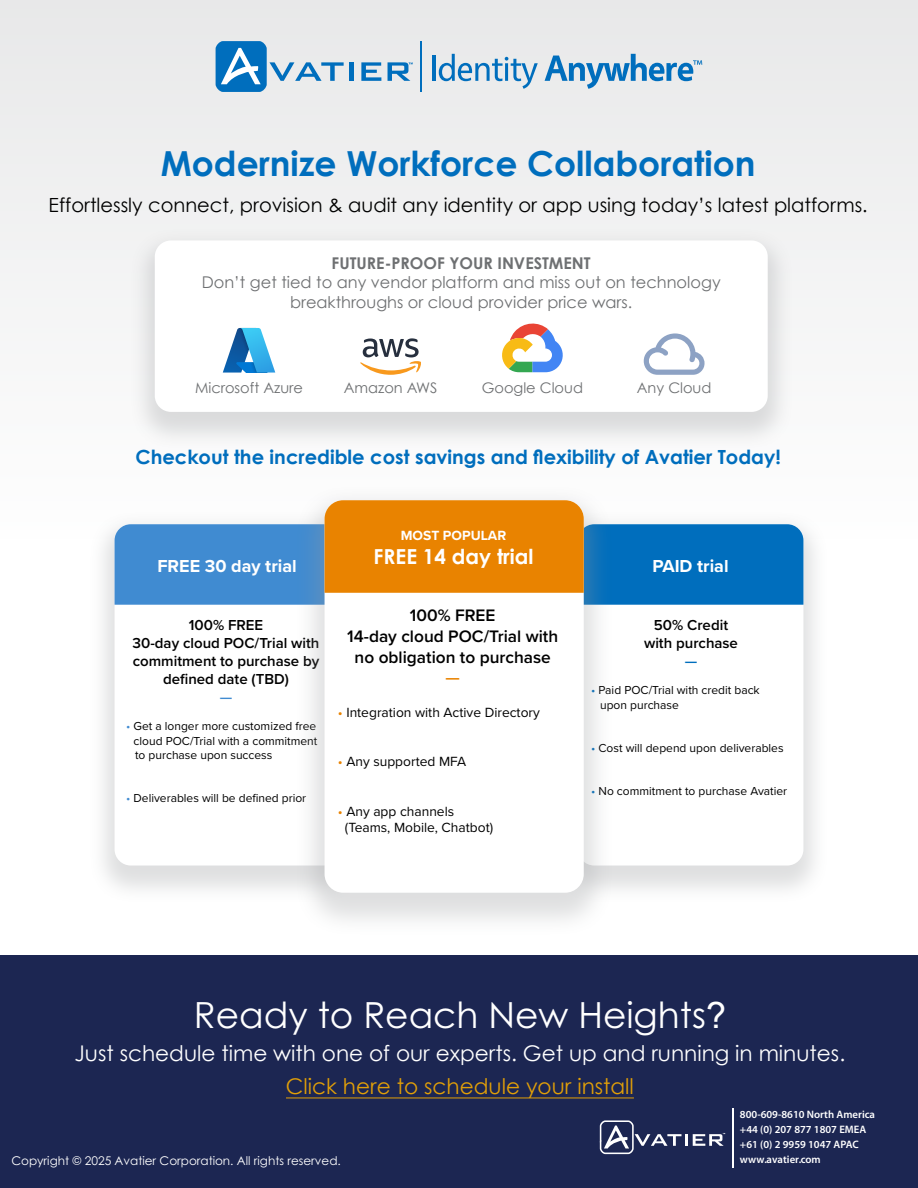
<style>
.page{position:relative;width:918px;height:1188px;background:#fff}
.page>*{position:absolute;margin:0;border:0;box-sizing:border-box;transform-origin:0 0}
.t1{font:36px "Century Gothic Pro";color:#fff}
.t2{font:700 34.5px "Century Gothic";color:#006ebd}
.t3{font:21.6px "Century Gothic";color:#fff}
.t4{font:21.6px "Century Gothic";color:#e19f08}
.t5{font:700 20.7px "Century Gothic";color:#fff}
.t6{font:19.5px "Century Gothic";color:#000}
.t7{font:700 19.5px "Century Gothic";color:#006ebd}
.t8{font:700 18px "Proxima Nova";color:#fff}
.t9{font:600 17.25px/20.7px "Proxima Nova";color:#000;text-align:center}
.t10{font:600 17.25px "Proxima Nova";color:#e98300}
.t11{font:16.2px/19.5px "Century Gothic";color:#6e7072;text-align:center}
.t12{font:700 16.2px "Century Gothic";color:#6e7072}
.t13{font:600 15px/18px "Proxima Nova";color:#000;text-align:center}
.t14{font:600 15px "Proxima Nova";color:#006ebd}
.t15{font:600 15px "Proxima Nova";color:#408bd1}
.t16{font:14.55px "Century Gothic";color:#6e7072}
.t17{font:13.8px/16.5px "Proxima Nova";color:#000}
.t18{font:700 13.8px "Proxima Nova";color:#fff}
.t19{font:12px/14.4px "Proxima Nova";color:#000}
.t20{font:12px "Century Gothic Pro";color:#fff}
.t21{font:600 10.8px/15px "Myriad Pro";color:#fff}
.s1{color:#408bd1}
.s2{color:#e98300}
.s3{color:#006ebd}
.s4{font-family:"Century Gothic"}
.s5{font-family:"Arial"}
</style>
<div class="page">
<div style="left:0;top:955px;width:918px;height:233px;background:#1c2652"></div>
<div style="left:0;top:0;width:917px;height:543px;background:linear-gradient(to right,#f0f1f1,#f0f0f1)"></div>
<div style="left:129px;top:227px;width:664px;height:223px;background:#97999c;opacity:.31"></div>
<div style="left:155px;top:240px;width:613px;height:172px;background:#fff;border-radius:16px"></div>
<svg style="left:223px;top:328px;width:52px;height:45px"></svg>
<svg style="left:360px;top:338px;width:61px;height:37px"></svg>
<svg style="left:502px;top:323px;width:61px;height:49px"></svg>
<svg style="left:644px;top:333px;width:61px;height:42px"></svg>
<hr style="left:286px;top:1098px;width:348px;height:1px;background:#e19f08">
<div style="left:89px;top:511px;width:277px;height:392px;background:#97999c;opacity:.31"></div>
<div style="left:115px;top:524px;width:225px;height:342px;background:#fff;border-radius:16px"></div>
<div style="left:553px;top:511px;width:276px;height:392px;background:#97999c;opacity:.31"></div>
<div style="left:578px;top:524px;width:225px;height:342px;background:#fff;border-radius:16px"></div>
<div style="left:295px;top:484px;width:319px;height:453px;background:#97999c;opacity:.31"></div>
<div style="left:325px;top:500px;width:259px;height:393px;background:#fff;border-radius:19px"></div>
<svg style="left:115px;top:500px;width:688px;height:105px"></svg>
<hr style="left:433px;top:56px;width:3px;height:25px;background:#006ebd">
<svg style="left:439px;top:54px;width:99px;height:35px;background:#b3cde0"></svg>
<svg style="left:545px;top:54px;width:157px;height:35px;background:#a2c4dd"></svg>
<svg style="left:216px;top:41px;width:128px;height:51px;background:#91bcda"></svg>
<hr style="left:349px;top:62px;width:4px;height:19px;background:#006ebd">
<svg style="left:361px;top:62px;width:20px;height:19px"></svg>
<svg style="left:388px;top:62px;width:25px;height:19px"></svg>
<hr style="left:420px;top:41px;width:1px;height:51px;background:#006ebd">
<hr style="left:733px;top:1108px;width:1px;height:60px;background:#fff">
<svg style="left:599px;top:1120px;width:126px;height:35px"></svg>
<h2 class="t2" style="left:161px;top:142px;width:596px">Modernize Workforce Collaboration</h2>
<h3 class="t6" style="left:49px;top:193px;width:821px">Effortlessly connect, provision &amp; audit any identity or app using today’s latest platforms.</h3>
<h3 class="t12" style="left:332px;top:253px;width:261px">FUTURE-PROOF YOUR INVESTMENT</h3>
<h3 class="t11" style="left:202px;top:273px;width:520px">Don’t get tied to any vendor platform and miss out on technology breakthroughs or cloud provider price wars.</h3>
<p class="t16" style="left:195px;top:379px;width:110px">Microsoft Azure</p>
<p class="t16" style="left:344px;top:379px;width:95px">Amazon AWS</p>
<p class="t16" style="left:482px;top:379px;width:103px">Google Cloud</p>
<p class="t16" style="left:637px;top:379px;width:76px">Any Cloud</p>
<h3 class="t7" style="left:135px;top:445px;width:647px">Checkout the incredible cost savings and flexibility of Avatier Today!</h3>
<p class="t18" style="left:401px;top:525px;width:107px">MOST POPULAR</p>
<h3 class="t5" style="left:374px;top:544px;width:161px">FREE 14 day trial</h3>
<h3 class="t8" style="left:157px;top:552px;width:141px">FREE 30 day trial</h3>
<h3 class="t8" style="left:652px;top:552px;width:78px">PAID trial</h3>
<p class="t13" style="left:133px;top:615px;width:188px">100% FREE<br>30-day cloud POC/Trial with commitment to purchase by defined date (TBD)</p>
<p class="t15" style="left:220px;top:685px;width:14px">—</p>
<p class="t19" style="left:134px;top:719px;width:185px;text-align:justify;text-indent:-8px"><span class="s1">•</span> Get a longer more customized free cloud POC/Trial with a commitment to purchase upon success</p>
<p class="t19" style="left:126px;top:791px;width:182px"><span class="s1">•</span> Deliverables will be defined prior</p>
<h3 class="t9" style="left:347px;top:605px;width:212px">100% FREE<br>14-day cloud POC/Trial with no obligation to purchase</h3>
<h3 class="t10" style="left:446px;top:665px;width:16px">—</h3>
<p class="t17" style="left:338px;top:703px;width:204px"><span class="s2">•</span> Integration with Active Directory</p>
<p class="t17" style="left:338px;top:753px;width:130px"><span class="s2">•</span> Any supported MFA</p>
<p class="t17" style="left:345px;top:802px;width:150px;text-indent:-7px"><span class="s2">•</span> Any app channels (Teams, Mobile, Chatbot)</p>
<p class="t13" style="left:644px;top:615px;width:95px">50% Credit with purchase</p>
<p class="t14" style="left:685px;top:649px;width:14px">—</p>
<p class="t19" style="left:600px;top:683px;width:161px;text-indent:-9px"><span class="s3">•</span> Paid POC/Trial with credit back upon purchase</p>
<p class="t19" style="left:591px;top:740px;width:194px"><span class="s3">•</span> Cost will depend upon deliverables</p>
<p class="t19" style="left:591px;top:783px;width:198px"><span class="s3">•</span> No commitment to purchase Avatier</p>
<h1 class="t1" style="left:194px;top:995px;width:534px"><span class="s4">Ready to</span> Reach New Heights<span class="s5">?</span></h1>
<h3 class="t3" style="left:75px;top:1040px;width:772px">Just schedule time with one of our experts. Get up and running in minutes.</h3>
<h3 class="t4" style="left:286px;top:1073px;width:349px">Click here to schedule your install</h3>
<p class="t20" style="left:11px;top:1154px;width:331px">Copyright © 2025 Avatier Corporation. All rights reserved.</p>
<p class="t21" style="left:740px;top:1107px;width:137px">800-609-8610 North America +44 (0) 207 877 1807 EMEA +61 (0) 2 9959 1047 APAC www.avatier.com</p>
</div>
